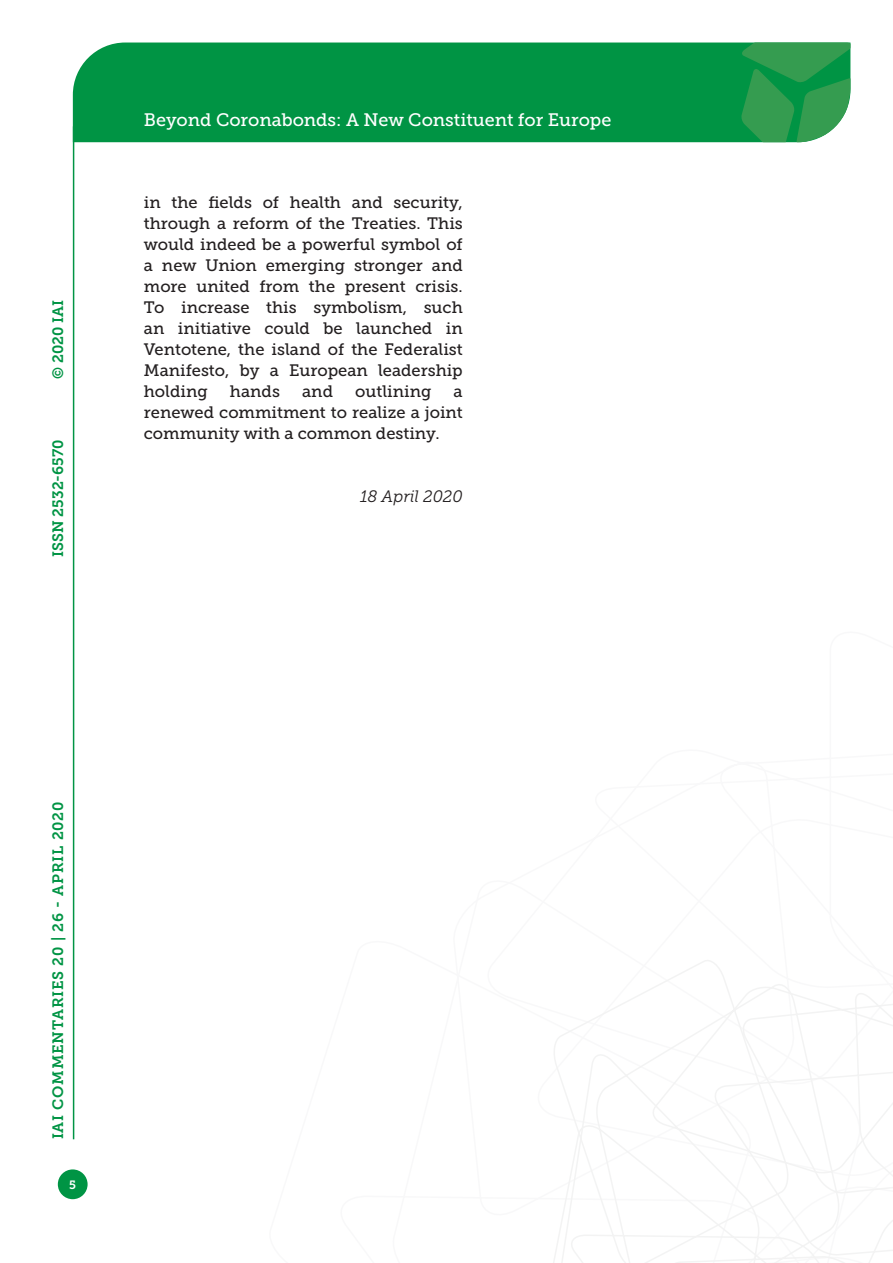
<style>
.page{position:relative;width:893px;height:1263px;background:#fff}
.page>*{position:absolute;margin:0;border:0;box-sizing:border-box;transform-origin:0 0}
.t1{font:18px "Museo Slab 500";color:#fff}
.t2{font:16.5px/21px "Museo Slab 500";color:#231f20;text-align:justify}
.Testo{font:italic 16.5px "Museo Slab 300";color:#231f20}
.t3{font:15px "Museo Slab 700";letter-spacing:.05em;color:#009444}
.t4{font:15px "Museo Slab 700";color:#009444}
.t5{font:12px "Museo Slab 700";color:#fff}
</style>
<div class="page">
<svg style="left:553px;top:960px;width:340px;height:303px"></svg>
<div style="left:73px;top:43px;width:668px;height:99px;background:#009444"></div>
<svg style="left:741px;top:43px;width:109px;height:99px;background:#319e55"></svg>
<div style="left:58px;top:1169px;width:30px;height:30px;background:#009444;border-radius:50%"></div>
<hr style="left:73px;top:126px;width:1px;height:1013px;background:#009444">
<p class="t3" style="left:50px;top:379px;width:80px;rotate:-90deg">© 2020 IAI</p>
<p class="t4" style="left:50px;top:557px;width:119px;rotate:-90deg">ISSN 2532-6570</p>
<p class="t1" style="left:144px;top:110px;width:469px">Beyond Coronabonds: A New Constituent for Europe</p>
<p class="t2" style="left:144px;top:192px;width:320px">in the fields of health and security, through a reform of the Treaties. This would indeed be a powerful symbol of a new Union emerging stronger and more united from the present crisis.<br>To increase this symbolism, such an initiative could be launched in Ventotene, the island of the Federalist Manifesto, by a European leadership holding</p>
<p class="t2" style="left:230px;top:381px;width:51px">hands</p>
<p class="t2" style="left:302px;top:381px;width:32px">and</p>
<p class="t2" style="left:355px;top:381px;width:78px">outlining</p>
<p class="t2" style="left:144px;top:381px;width:320px;text-indent:310px">a renewed commitment to realize a joint community with a common destiny.</p>
<p class="Testo" style="left:360px;top:487px;width:104px">18 April 2020</p>
<p class="t3" style="left:50px;top:1139px;width:339px;rotate:-90deg">IAI COMMENTARIES 20 | 26 - APRIL 2020</p>
<p class="t5" style="left:69px;top:1178px;width:8px">5</p>
</div>
